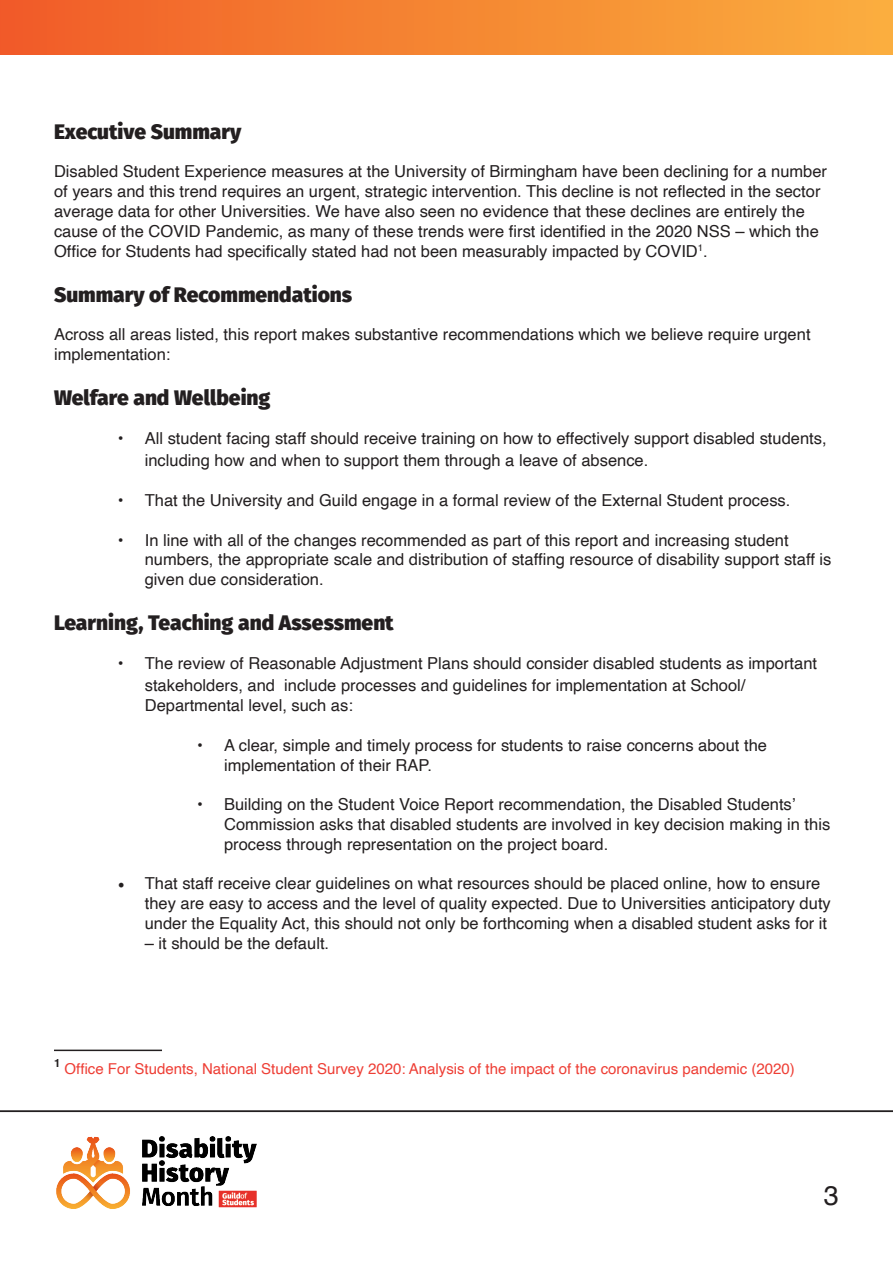
<style>
.page{position:relative;width:893px;height:1263px;background:#fff}
.page>*{position:absolute;margin:0;border:0;box-sizing:border-box;transform-origin:0 0}
.t1{font:27px "Helvetica";color:#231f20}
.Chapter_heading{font:800 21px "Fira Sans";color:#231f20}
.t2{font:16.5px/19.8px "Helvetica";color:#231f20}
.t3{font:15px "Helvetica";color:#ee3e35}
.s1{font-family:"Minion Pro";font-size:18px}
</style>
<div class="page">
<img style="left:56px;top:1136px;width:201px;height:73px">
<div style="left:1px;top:0;width:892px;height:54px;background:linear-gradient(to right,#f05c28,#faaf3e)"></div>
<hr style="left:54px;top:1049px;width:108px;height:2px;background:#231f20">
<hr style="left:0;top:1110px;width:893px;height:2px;background:#231f20">
<p class="Chapter_heading" style="left:54px;top:113px;width:189px">Executive Summary</p>
<p class="t2" style="left:54px;top:162px;width:775px">Disabled Student Experience measures at the University of Birmingham have been declining for a number of years and this trend requires an urgent, strategic intervention. This decline is not reflected in the sector average data for other Universities. We have also seen no evidence that these declines are entirely the cause of the COVID Pandemic, as many of these trends were first identified in the 2020 NSS – which the Office for Students had specifically stated had not been measurably impacted by COVID<sup>1</sup>.</p>
<p class="Chapter_heading" style="left:54px;top:276px;width:300px">Summary of Recommendations</p>
<p class="t2" style="left:54px;top:325px;width:758px">Across all areas listed, this report makes substantive recommendations which we believe require urgent implementation:</p>
<p class="Chapter_heading" style="left:54px;top:379px;width:218px">Welfare and Wellbeing</p>
<p class="t2" style="left:145px;top:427px;width:683px;line-height:22.5px;text-indent:-27px">• All student facing staff should receive training on how to effectively support disabled students, including how and when to support them through a leave of absence.</p>
<p class="t2" style="left:118px;top:491px;width:674px">• That the University and Guild engage in a formal review of the External Student process.</p>
<p class="t2" style="left:145px;top:530px;width:688px;text-indent:-27px">• In line with all of the changes recommended as part of this report and increasing student numbers, the appropriate scale and distribution of staffing resource of disability support staff is given due consideration.</p>
<p class="Chapter_heading" style="left:54px;top:604px;width:341px">Learning, Teaching and Assessment</p>
<p class="t2" style="left:145px;top:652px;width:674px;line-height:22.5px;text-indent:-27px">• The review of Reasonable Adjustment Plans should consider disabled students as important stakeholders, and include processes and guidelines for implementation at School/</p>
<p class="t2" style="left:145px;top:696px;width:210px">Departmental level, such as:</p>
<p class="t2" style="left:224px;top:736px;width:544px;text-indent:-27px">• A clear, simple and timely process for students to raise concerns about the implementation of their RAP.</p>
<p class="t2" style="left:224px;top:795px;width:608px;text-indent:-27px">• Building on the Student Voice Report recommendation, the Disabled Students’<br>Commission asks that disabled students are involved in key decision making in this process through representation on the project board.</p>
<p class="t2" style="left:145px;top:874px;width:687px;text-indent:-27px"><span class="s1">•</span> That staff receive clear guidelines on what resources should be placed online, how to ensure they are easy to access and the level of quality expected. Due to Universities anticipatory duty under the Equality Act, this should not only be forthcoming when a disabled student asks for it</p>
<p class="t2" style="left:145px;top:934px;width:186px">– it should be the default.</p>
<p class="t3" style="left:54px;top:1057px;width:742px"><sup>1</sup> Office For Students, National Student Survey 2020: Analysis of the impact of the coronavirus pandemic (2020)</p>
<h1 class="t1" style="left:824px;top:1175px;width:17px">3</h1>
</div>
